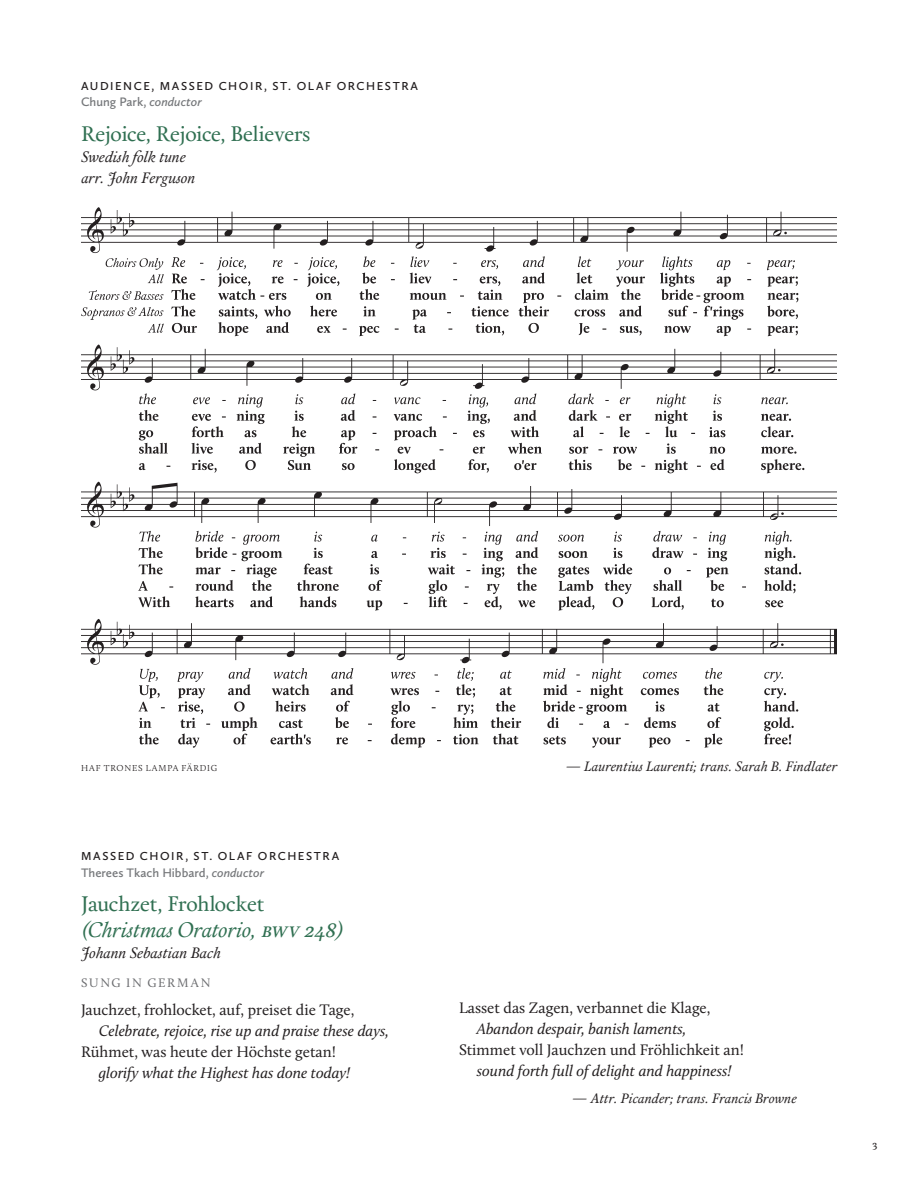
<style>
.page{position:relative;width:918px;height:1188px;background:#fff}
.page>*{position:absolute;margin:0;border:0;box-sizing:border-box;transform-origin:0 0}
.t1{font:21px "Calendas Plus";letter-spacing:-.02em;color:#2f6f51}
.t2{font:italic 21px "Calendas Plus";letter-spacing:-.005em;color:#2f6f51}
.t3{font:italic 15.75px "Calluna";color:#231f20}
.t4{font:15.75px "Calluna";color:#231f20}
.t5{font:italic 15px/21px "Calendas Plus";color:#231f20}
.t6{font:italic 13.5px "Calendas Plus";letter-spacing:.005em;color:#231f20}
.t7{font:600 12.75px "Calluna Sans";color:#76787b}
.t8{font:12.75px "Calluna";letter-spacing:.13em;color:#6c6d70}
.t9{font:600 12px "Calluna Sans";letter-spacing:.13em;color:#231f20}
.t10{font:10.5px "Calendas Plus";color:#231f20}
.t11{font:300 9px "Calluna";letter-spacing:.1em;color:#231f20}
.s1{font-style:italic}
</style>
<div class="page">
<img style="left:81px;top:207px;width:756px;height:541px">
<p class="t9" style="left:81px;top:78px;width:339px">AUDIENCE, MASSED CHOIR, ST. OLAF ORCHESTRA</p>
<p class="t7" style="left:81px;top:94px;width:122px">Chung Park, <span class="s1">conductor</span></p>
<h1 class="t1" style="left:81px;top:118px;width:231px">Rejoice, Rejoice, Believers</h1>
<p class="t5" style="left:81px;top:145px;width:116px">Swedish folk tune arr. John Ferguson</p>
<p class="t11" style="left:81px;top:763px;width:138px">HAF TRONES LAMPA FÄRDIG</p>
<p class="t6" style="left:566px;top:757px;width:273px">— Laurentius Laurenti; trans. Sarah B. Findlater</p>
<p class="t9" style="left:81px;top:849px;width:260px">MASSED CHOIR, ST. OLAF ORCHESTRA</p>
<p class="t7" style="left:81px;top:864px;width:185px">Therees Tkach Hibbard, <span class="s1">conductor</span></p>
<h1 class="t1" style="left:81px;top:889px;width:185px">Jauchzet, Frohlocket</h1>
<h1 class="t2" style="left:81px;top:914px;width:262px">(Christmas Oratorio, bwv 248)</h1>
<p class="t5" style="left:81px;top:941px;width:141px">Johann Sebastian Bach</p>
<p class="t8" style="left:81px;top:975px;width:131px">SUNG IN GERMAN</p>
<p class="t4" style="left:81px;top:1000px;width:275px">Jauchzet, frohlocket, auf, preiset die Tage,</p>
<p class="t3" style="left:99px;top:1021px;width:292px">Celebrate, rejoice, rise up and praise these days,</p>
<p class="t4" style="left:81px;top:1042px;width:257px">Rühmet, was heute der Höchste getan!</p>
<p class="t3" style="left:99px;top:1063px;width:253px">glorify what the Highest has done today!</p>
<p class="t4" style="left:459px;top:999px;width:253px">Lasset das Zagen, verbannet die Klage,</p>
<p class="t3" style="left:477px;top:1020px;width:211px">Abandon despair, banish laments,</p>
<p class="t4" style="left:459px;top:1041px;width:287px">Stimmet voll Jauchzen und Fröhlichkeit an!</p>
<p class="t3" style="left:477px;top:1062px;width:256px">sound forth full of delight and happiness!</p>
<p class="t6" style="left:572px;top:1088px;width:226px">— Attr. Picander; trans. Francis Browne</p>
<p class="t10" style="left:872px;top:1136px;width:7px">3</p>
</div>
